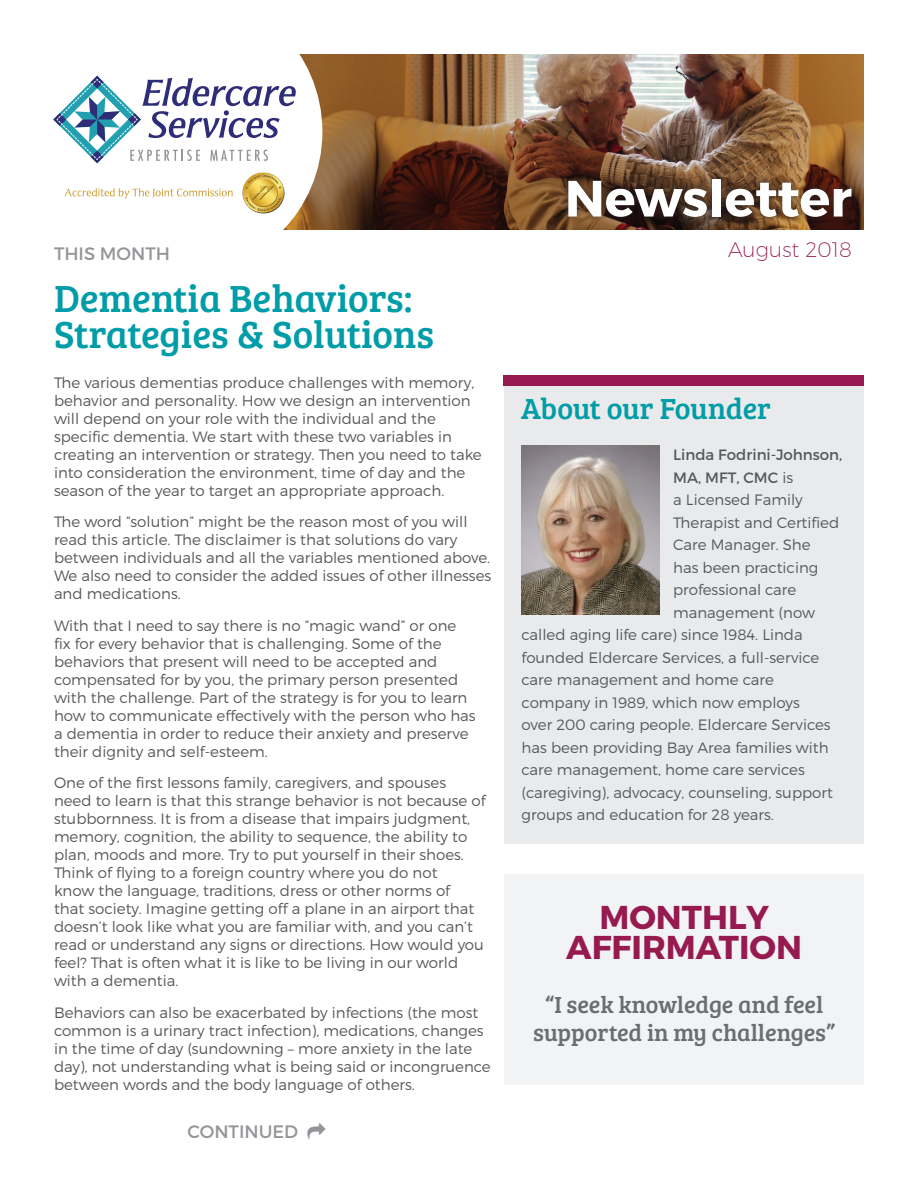
<style>
.page{position:relative;width:918px;height:1188px;background:#fff}
.page>*{position:absolute;margin:0;border:0;box-sizing:border-box;transform-origin:0 0}
.t1{font:700 51px "Montserrat";color:#fff}
.t2{font:39px/36px "Bree Serif";color:#009ca7}
.t3{font:700 33px/30px "Montserrat";color:#961a4f;text-align:center}
.t4{font:30px "Bree Serif";letter-spacing:-.01em;color:#009ca7}
.t5{font:24px/28.8px "Bree Serif";letter-spacing:-.005em;color:#6c6d70;text-align:center}
.t6{font:200 21px "Montserrat";color:#961a4f}
.t7{font:18px "Montserrat";color:#939598}
.t8{font:300 15px/18px "Montserrat";color:#57585a}
.t9{font:15px "Montserrat";color:#57585a}
.s1{font-weight:300}
</style>
<div class="page">
<img style="left:322px;top:54px;width:542px;height:175px">
<svg style="left:64px;top:54px;width:258px;height:176px"></svg>
<svg style="left:53px;top:76px;width:243px;height:87px"></svg>
<img style="left:243px;top:172px;width:41px;height:42px">
<svg style="left:65px;top:188px;width:168px;height:11px"></svg>
<div style="left:560px;top:170px;width:300px;height:55px;background:#231f20;opacity:.75"></div>
<div style="left:504px;top:375px;width:360px;height:469px;background:#e9eaeb"></div>
<div style="left:504px;top:375px;width:360px;height:11px;background:#961a4f"></div>
<img style="left:522px;top:446px;width:138px;height:169px">
<div style="left:504px;top:874px;width:360px;height:211px;background:#f2f3f4"></div>
<p class="t7" style="left:54px;top:242px;width:118px">THIS MONTH</p>
<h2 class="t2" style="left:54px;top:278px;width:382px">Dementia Behaviors:<br>Strategies &amp; Solutions</h2>
<p class="t8" style="left:54px;top:373px;width:429px">The various dementias produce challenges with memory, behavior and personality. How we design an intervention will depend on your role with the individual and the specific dementia. We start with these two variables in creating an intervention or strategy. Then you need to take into consideration the environment, time of day and the season of the year to target an appropriate approach.</p>
<p class="t8" style="left:54px;top:513px;width:439px">The word “solution” might be the reason most of you will read this article. The disclaimer is that solutions do vary between individuals and all the variables mentioned above.<br>We also need to consider the added issues of other illnesses and medications.</p>
<p class="t8" style="left:54px;top:616px;width:423px">With that I need to say there is no “magic wand” or one fix for every behavior that is challenging. Some of the behaviors that present will need to be accepted and compensated for by you, the primary person presented with the challenge. Part of the strategy is for you to learn how to communicate effectively with the person who has a dementia in order to reduce their anxiety and preserve their dignity and self-esteem.</p>
<p class="t8" style="left:54px;top:774px;width:433px">One of the first lessons family, caregivers, and spouses need to learn is that this strange behavior is not because of stubbornness. It is from a disease that impairs judgment, memory, cognition, the ability to sequence, the ability to plan, moods and more. Try to put yourself in their shoes.<br>Think of flying to a foreign country where you do not<br>know the language, traditions, dress or other norms of<br>that society. Imagine getting off a plane in an airport that doesn’t look like what you are familiar with, and you can’t read or understand any signs or directions. How would you feel? That is often what it is like to be living in our world with a dementia.</p>
<p class="t8" style="left:54px;top:1003px;width:438px">Behaviors can also be exacerbated by infections (the most common is a urinary tract infection), medications, changes in the time of day (sundowning – more anxiety in the late day), not understanding what is being said or incongruence between words and the body language of others.</p>
<p class="t7" style="left:187px;top:1120px;width:112px">CONTINUED</p>
<h1 class="t1" style="left:565px;top:167px;width:289px">Newsletter</h1>
<h3 class="t6" style="left:728px;top:237px;width:125px">August 2018</h3>
<h3 class="t4" style="left:521px;top:387px;width:252px">About our Founder</h3>
<p class="t9" style="left:673px;top:446px;width:171px">Linda Fodrini-Johnson,</p>
<p class="t9" style="left:673px;top:468px;width:121px">MA, MFT, CMC <span class="s1">is</span></p>
<p class="t8" style="left:673px;top:491px;width:131px">a Licensed Family</p>
<p class="t8" style="left:673px;top:513px;width:168px">Therapist and Certified</p>
<p class="t8" style="left:673px;top:536px;width:139px">Care Manager. She</p>
<p class="t8" style="left:673px;top:558px;width:147px">has been practicing</p>
<p class="t8" style="left:673px;top:581px;width:125px">professional care</p>
<p class="t8" style="left:673px;top:603px;width:143px">management (now</p>
<p class="t8" style="left:522px;top:626px;width:283px">called aging life care) since 1984. Linda</p>
<p class="t8" style="left:522px;top:648px;width:299px">founded Eldercare Services, a full-service</p>
<p class="t8" style="left:522px;top:671px;width:254px">care management and home care</p>
<p class="t8" style="left:522px;top:693px;width:280px">company in 1989, which now employs</p>
<p class="t8" style="left:522px;top:716px;width:311px">over 200 caring people. Eldercare Services</p>
<p class="t8" style="left:522px;top:738px;width:309px">has been providing Bay Area families with</p>
<p class="t8" style="left:522px;top:761px;width:285px">care management, home care services</p>
<p class="t8" style="left:522px;top:783px;width:313px">(caregiving), advocacy, counseling, support</p>
<p class="t8" style="left:522px;top:806px;width:254px">groups and education for 28 years.</p>
<h3 class="t3" style="left:566px;top:903px;width:237px">MONTHLY<br>AFFIRMATION</h3>
<h3 class="t5" style="left:533px;top:989px;width:304px">“I seek knowledge and feel supported in my challenges”</h3>
</div>
